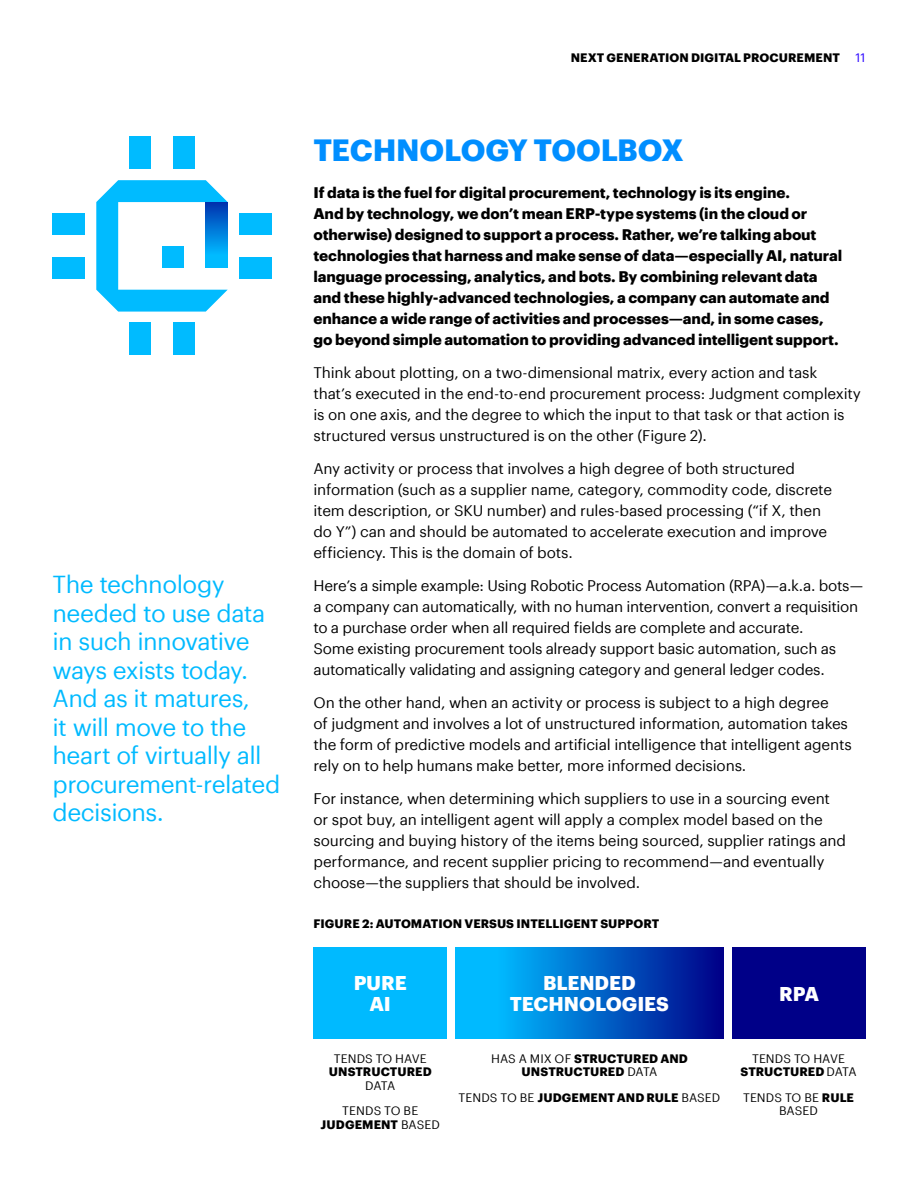
<style>
.page{position:relative;width:918px;height:1188px;background:#fff}
.page>*{position:absolute;margin:0;border:0;box-sizing:border-box;transform-origin:0 0}
.t1{font:700 30px "Graphik";letter-spacing:-.01em;color:#008eff}
.t2{font:24px/28.5px "Graphik";letter-spacing:-.025em;color:#00baff}
.t3{font:700 19.5px/20.7px "Graphik";letter-spacing:-.005em;color:#fff;text-align:center}
.t4{font:15px/21px "Graphik";letter-spacing:-.015em;color:#000}
.t5{font:700 15px/21px "Graphik";letter-spacing:-.005em;color:#000}
.t6{font:700 12px/13.5px "Graphik";letter-spacing:.005em;color:#000;text-align:center}
.t7{font:12px/13.5px "Graphik";color:#000;text-align:center}
.t8{font:12px "Graphik";color:#2800ff}
.s1{font-weight:400}
.s2{font-weight:700}
</style>
<div class="page">
<div style="left:314px;top:947px;width:133px;height:91px;background:#00baff"></div>
<svg style="left:456px;top:947px;width:267px;height:91px;background:#006bcc"></svg>
<div style="left:732px;top:947px;width:134px;height:91px;background:#008"></div>
<div style="left:52px;top:213px;width:33px;height:22px;background:#0bf"></div>
<div style="left:52px;top:257px;width:33px;height:22px;background:#0bf"></div>
<div style="left:239px;top:213px;width:33px;height:22px;background:#0bf"></div>
<div style="left:239px;top:257px;width:33px;height:22px;background:#0bf"></div>
<div style="left:129px;top:323px;width:22px;height:32px;background:#0bf"></div>
<div style="left:173px;top:323px;width:22px;height:32px;background:#0bf"></div>
<div style="left:129px;top:136px;width:22px;height:33px;background:#0bf"></div>
<div style="left:173px;top:136px;width:22px;height:33px;background:#0bf"></div>
<svg style="left:96px;top:180px;width:132px;height:132px"></svg>
<svg style="left:206px;top:202px;width:22px;height:66px"></svg>
<h2 class="t2" style="left:52px;top:568px;width:229px">The technology needed to use data in such innovative ways exists today.<br>And as it matures,<br>it will move to the heart of virtually all procurement-related decisions.</h2>
<p class="t6" style="left:571px;top:50px;width:271px">NEXT GENERATION DIGITAL PROCUREMENT</p>
<p class="t8" style="left:856px;top:49px;width:11px">11</p>
<h1 class="t1" style="left:314px;top:127px;width:372px">TECHNOLOGY TOOLBOX</h1>
<p class="t5" style="left:314px;top:181px;width:530px">If data is the fuel for digital procurement, technology is its engine.<br>And by technology, we don’t mean ERP-type systems (in the cloud or otherwise) designed to support a process. Rather, we’re talking about technologies that harness and make sense of data—especially AI, natural language processing, analytics, and bots. By combining relevant data and these highly-advanced technologies, a company can automate and enhance a wide range of activities and processes—and, in some cases, go beyond simple automation to providing advanced intelligent support.</p>
<p class="t4" style="left:314px;top:361px;width:549px">Think about plotting, on a two-dimensional matrix, every action and task<br>that’s executed in the end-to-end procurement process: Judgment complexity is on one axis, and the degree to which the input to that task or that action is structured versus unstructured is on the other (Figure 2).</p>
<p class="t4" style="left:314px;top:457px;width:520px">Any activity or process that involves a high degree of both structured information (such as a supplier name, category, commodity code, discrete item description, or SKU number) and rules-based processing (“if X, then do Y”) can and should be automated to accelerate execution and improve efficiency. This is the domain of bots.</p>
<p class="t4" style="left:314px;top:574px;width:551px">Here’s a simple example: Using Robotic Process Automation (RPA)—a.k.a. bots— a company can automatically, with no human intervention, convert a requisition to a purchase order when all required fields are complete and accurate.<br>Some existing procurement tools already support basic automation, such as automatically validating and assigning category and general ledger codes.</p>
<p class="t4" style="left:314px;top:691px;width:540px">On the other hand, when an activity or process is subject to a high degree<br>of judgment and involves a lot of unstructured information, automation takes the form of predictive models and artificial intelligence that intelligent agents rely on to help humans make better, more informed decisions.</p>
<p class="t4" style="left:314px;top:787px;width:534px">For instance, when determining which suppliers to use in a sourcing event or spot buy, an intelligent agent will apply a complex model based on the sourcing and buying history of the items being sourced, supplier ratings and performance, and recent supplier pricing to recommend—and eventually choose—the suppliers that should be involved.</p>
<p class="t6" style="left:314px;top:916px;width:347px">FIGURE 2: AUTOMATION VERSUS INTELLIGENT SUPPORT</p>
<h3 class="t3" style="left:354px;top:971px;width:55px">PURE<br>AI</h3>
<h3 class="t3" style="left:779px;top:981px;width:41px">RPA</h3>
<h3 class="t3" style="left:510px;top:971px;width:161px">BLENDED<br>TECHNOLOGIES</h3>
<p class="t7" style="left:334px;top:1050px;width:94px">TENDS TO HAVE</p>
<p class="t6" style="left:329px;top:1064px;width:104px">UNSTRUCTURED</p>
<p class="t7" style="left:342px;top:1071px;width:77px;line-height:25.5px">DATA<br>TENDS TO BE</p>
<p class="t6" style="left:321px;top:1116px;width:121px">JUDGEMENT <span class="s1">BASED</span></p>
<p class="t6" style="left:491px;top:1050px;width:198px"><span class="s1">HAS A MIX OF</span> STRUCTURED AND<br>UNSTRUCTURED <span class="s1">DATA</span></p>
<p class="t6" style="left:459px;top:1089px;width:263px"><span class="s1">TENDS TO BE</span> JUDGEMENT AND RULE <span class="s1">BASED</span></p>
<p class="t7" style="left:741px;top:1050px;width:118px">TENDS TO HAVE<br><span class="s2">STRUCTURED</span> DATA</p>
<p class="t7" style="left:743px;top:1089px;width:112px">TENDS TO BE <span class="s2">RULE<br></span>BASED</p>
</div>
